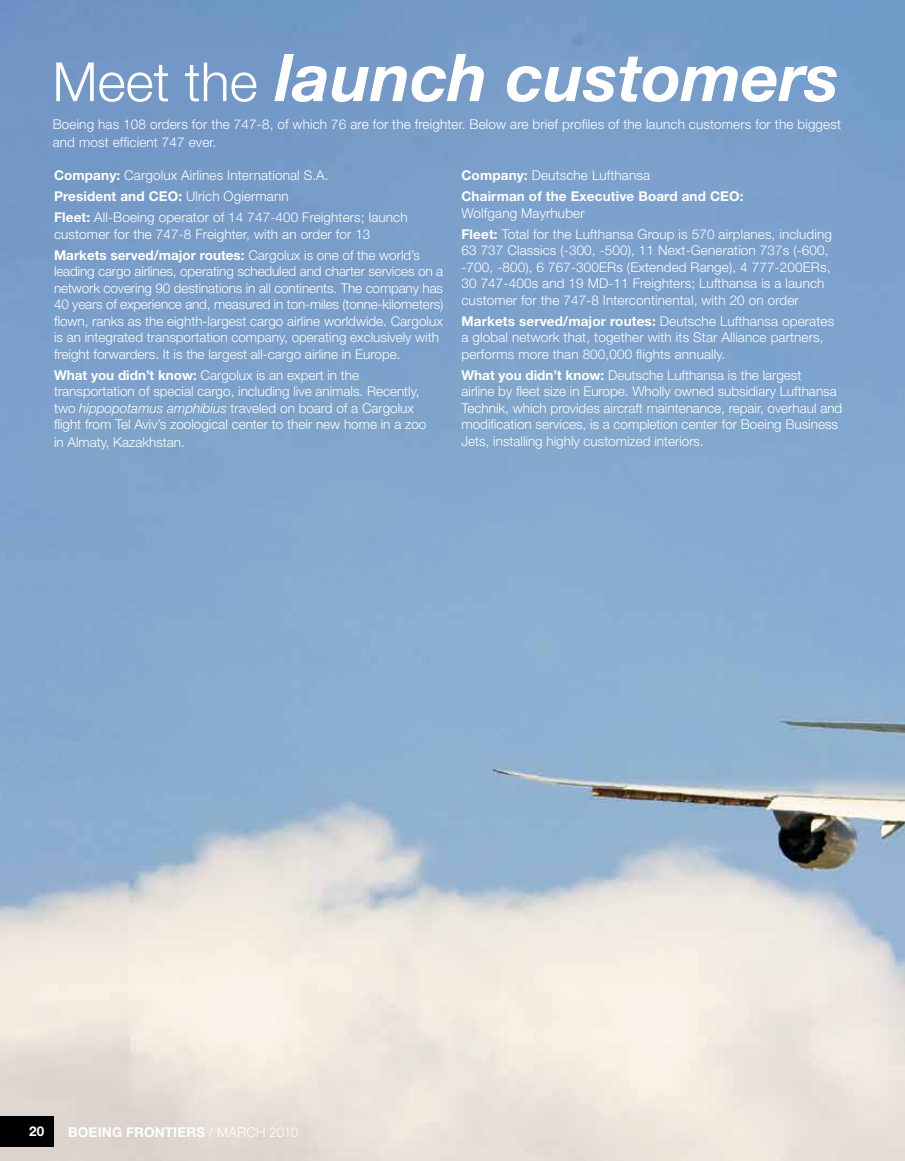
<style>
.page{position:relative;width:905px;height:1161px;background:#fff}
.page>*{position:absolute;margin:0;border:0;box-sizing:border-box;transform-origin:0 0}
.t1{font:italic 700 66px "Helvetica Neue";color:#fff}
.t2{font:300 13.5px/16.5px "Helvetica Neue";color:#fff}
.t3{font:700 13.5px/21px "Helvetica Neue";letter-spacing:.01em;color:#fff}
.s1{font-weight:300;font-style:normal;font-size:54px}
.s2{font-weight:700}
.s3{font-style:italic}
.s4{font-weight:300}
</style>
<div class="page">
<img style="left:0;top:0;width:904px;height:1161px">
<div style="left:0;top:1116px;width:54px;height:31px;background:#000"></div>
<h1 class="t1" style="left:52px;top:37px;width:788px"><span class="s1">Meet the</span> launch customers</h1>
<p class="t2" style="left:53px;top:115px;width:789px;line-height:18px">Boeing has 108 orders for the 747-8, of which 76 are for the freighter. Below are brief profiles of the launch customers for the biggest and most efficient 747 ever.</p>
<p class="t2" style="left:54px;top:165px;width:355px;line-height:21px"><span class="s2">Company:</span> Cargolux Airlines International S.A.<br><span class="s2">President and CEO:</span> Ulrich Ogiermann<br><span class="s2">Fleet:</span> All-Boeing operator of 14 747-400 Freighters; launch</p>
<p class="t2" style="left:54px;top:223px;width:367px;line-height:21px">customer for the 747-8 Freighter, with an order for 13<br><span class="s2">Markets served/major routes:</span> Cargolux is one of the world’s</p>
<p class="t2" style="left:54px;top:263px;width:391px">leading cargo airlines, operating scheduled and charter services on a network covering 90 destinations in all continents. The company has 40 years of experience and, measured in ton-miles (tonne-kilometers) flown, ranks as the eighth-largest cargo airline worldwide. Cargolux is an integrated transportation company, operating exclusively with freight forwarders. It is the largest all-cargo airline in Europe.</p>
<p class="t2" style="left:54px;top:366px;width:374px"><span class="s2">What you didn’t know:</span> Cargolux is an expert in the transportation of special cargo, including live animals. Recently, two <span class="s3">hippopotamus amphibius</span> traveled on board of a Cargolux flight from Tel Aviv’s zoological center to their new home in a zoo</p>
<p class="t2" style="left:54px;top:434px;width:132px">in Almaty, Kazakhstan.</p>
<p class="t3" style="left:461px;top:164px;width:283px">Company: <span class="s4">Deutsche Lufthansa<br></span>Chairman of the Executive Board and CEO:</p>
<p class="t2" style="left:461px;top:202px;width:372px;line-height:21px">Wolfgang Mayrhuber<br><span class="s2">Fleet:</span> Total for the Lufthansa Group is 570 airplanes, including</p>
<p class="t2" style="left:461px;top:242px;width:370px">63 737 Classics (-300, -500), 11 Next-Generation 737s (-600, -700, -800), 6 767-300ERs (Extended Range), 4 777-200ERs, 30 747-400s and 19 MD-11 Freighters; Lufthansa is a launch customer for the 747-8 Intercontinental, with 20 on order</p>
<p class="t2" style="left:461px;top:312px;width:374px"><span class="s2">Markets served/major routes:</span> Deutsche Lufthansa operates a global network that, together with its Star Alliance partners, performs more than 800,000 flights annually.</p>
<p class="t2" style="left:461px;top:366px;width:382px"><span class="s2">What you didn’t know:</span> Deutsche Lufthansa is the largest<br>airline by fleet size in Europe. Wholly owned subsidiary Lufthansa Technik, which provides aircraft maintenance, repair, overhaul and modification services, is a completion center for Boeing Business Jets, installing highly customized interiors.</p>
<p class="t3" style="left:29px;top:1121px;width:17px">20</p>
<p class="t3" style="left:68px;top:1121px;width:231px">BOEING FRONTIERS <span class="s4">/ MARCH 2010</span></p>
</div>
